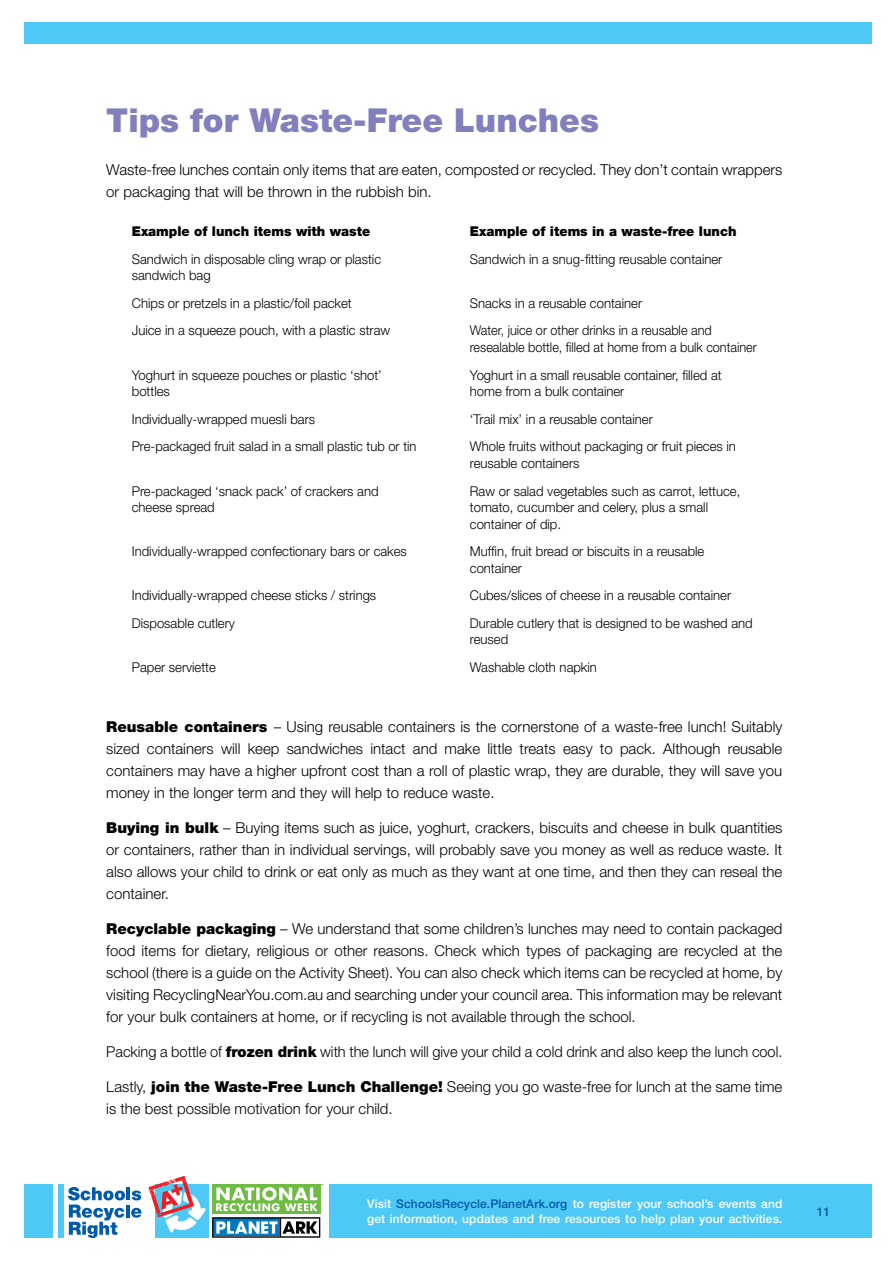
<style>
.page{position:relative;width:893px;height:1263px;background:#fff}
.page>*{position:absolute;margin:0;border:0;box-sizing:border-box;transform-origin:0 0}
.t1{font:900 33px "Helvetica Neue";color:#817fbc}
.t2{font:300 15px/22px "Helvetica Neue";color:#000;text-align:justify}
.t3{font:300 13.5px/16.5px "Helvetica Neue";color:#000}
.t4{font:300 13.5px/16.5px "Helvetica Neue";color:#000;scale:.94 1}
.t5{font:900 13.5px "Helvetica Neue";color:#000}
.t6{font:300 13.5px "Helvetica Neue";color:#000;scale:.96 1}
.t7{font:500 12px/14.4px "Helvetica Neue";letter-spacing:.01em;color:#fff}
.t8{font:500 12px "Helvetica Neue";color:#005baa}
.s1{font-weight:900}
.s2{color:#005baa}
.s3{color:#fff}
</style>
<div class="page">
<div style="left:329px;top:1184px;width:542px;height:53px;background:#4ec9f5"></div>
<div style="left:24px;top:1184px;width:28px;height:53px;background:#4ec9f5"></div>
<div style="left:24px;top:22px;width:847px;height:22px;background:#4ec9f5"></div>
<div style="left:155px;top:1184px;width:54px;height:54px;background:#4ec9f5"></div>
<svg style="left:212px;top:1217px;width:108px;height:21px"></svg>
<div style="left:212px;top:1184px;width:108px;height:30px;background:#6fbc44"></div>
<svg style="left:216px;top:1184px;width:107px;height:27px"></svg>
<div style="left:58px;top:1184px;width:6px;height:54px;background:#4ec9f5"></div>
<svg style="left:148px;top:1176px;width:58px;height:56px"></svg>
<svg style="left:68px;top:1187px;width:73px;height:51px"></svg>
<h1 class="t1" style="left:106px;top:100px;width:494px">Tips for Waste-Free Lunches</h1>
<p class="t2" style="left:106px;top:158px;width:678px">Waste-free lunches contain only items that are eaten, composted or recycled. They don’t contain wrappers or packaging that will be thrown in the rubbish bin.</p>
<p class="t5" style="left:132px;top:223px;width:240px">Example of lunch items with waste</p>
<p class="t5" style="left:470px;top:223px;width:268px">Example of items in a waste-free lunch</p>
<p class="t3" style="left:132px;top:250px;width:251px">Sandwich in disposable cling wrap or plastic sandwich bag</p>
<p class="t3" style="left:470px;top:250px;width:254px">Sandwich in a snug-fitting reusable container</p>
<p class="t3" style="left:132px;top:294px;width:221px">Chips or pretzels in a plastic/foil packet</p>
<p class="t3" style="left:470px;top:294px;width:174px">Snacks in a reusable container</p>
<p class="t3" style="left:132px;top:322px;width:260px">Juice in a squeeze pouch, with a plastic straw</p>
<p class="t4" style="left:470px;top:322px;width:307px">Water, juice or other drinks in a reusable and resealable bottle, filled at home from a bulk container</p>
<p class="t3" style="left:132px;top:366px;width:252px">Yoghurt in squeeze pouches or plastic ‘shot’ bottles</p>
<p class="t3" style="left:470px;top:366px;width:253px">Yoghurt in a small reusable container, filled at home from a bulk container</p>
<p class="t3" style="left:132px;top:410px;width:185px">Individually-wrapped muesli bars</p>
<p class="t3" style="left:470px;top:410px;width:184px">‘Trail mix’ in a reusable container</p>
<p class="t6" style="left:132px;top:438px;width:298px">Pre-packaged fruit salad in a small plastic tub or tin</p>
<p class="t3" style="left:470px;top:438px;width:268px">Whole fruits without packaging or fruit pieces in reusable containers</p>
<p class="t3" style="left:132px;top:482px;width:248px">Pre-packaged ‘snack pack’ of crackers and cheese spread</p>
<p class="t3" style="left:470px;top:482px;width:272px">Raw or salad vegetables such as carrot, lettuce, tomato, cucumber and celery, plus a small container of dip.</p>
<p class="t3" style="left:132px;top:543px;width:277px">Individually-wrapped confectionary bars or cakes</p>
<p class="t3" style="left:470px;top:543px;width:236px">Muffin, fruit bread or biscuits in a reusable container</p>
<p class="t3" style="left:132px;top:587px;width:246px">Individually-wrapped cheese sticks / strings</p>
<p class="t3" style="left:470px;top:587px;width:263px">Cubes/slices of cheese in a reusable container</p>
<p class="t3" style="left:132px;top:615px;width:105px">Disposable cutlery</p>
<p class="t3" style="left:470px;top:615px;width:284px">Durable cutlery that is designed to be washed and reused</p>
<p class="t3" style="left:132px;top:659px;width:86px">Paper serviette</p>
<p class="t3" style="left:470px;top:659px;width:129px">Washable cloth napkin</p>
<p class="t2" style="left:106px;top:715px;width:678px"><span class="s1">Reusable containers</span> – Using reusable containers is the cornerstone of a waste-free lunch! Suitably sized containers will keep sandwiches intact and make little treats easy to pack. Although reusable containers may have a higher upfront cost than a roll of plastic wrap, they are durable, they will save you money in the longer term and they will help to reduce waste.</p>
<p class="t2" style="left:106px;top:816px;width:678px"><span class="s1">Buying in bulk</span> – Buying items such as juice, yoghurt, crackers, biscuits and cheese in bulk quantities or containers, rather than in individual servings, will probably save you money as well as reduce waste. It also allows your child to drink or eat only as much as they want at one time, and then they can reseal the container.</p>
<p class="t2" style="left:106px;top:917px;width:678px"><span class="s1">Recyclable packaging</span> – We understand that some children’s lunches may need to contain packaged food items for dietary, religious or other reasons. Check which types of packaging are recycled at the school (there is a guide on the Activity Sheet). You can also check which items can be recycled at home, by visiting RecyclingNearYou.com.au and searching under your council area. This information may be relevant for your bulk containers at home, or if recycling is not available through the school.</p>
<p class="t2" style="left:106px;top:1040px;width:678px">Packing a bottle of <span class="s1">frozen drink</span> with the lunch will give your child a cold drink and also keep the lunch cool.</p>
<p class="t2" style="left:106px;top:1075px;width:678px">Lastly, <span class="s1">join the Waste-Free Lunch Challenge!</span> Seeing you go waste-free for lunch at the same time is the best possible motivation for your child.</p>
<p class="t7" style="left:367px;top:1197px;width:417px">Visit <span class="s2">SchoolsRecycle.PlanetArk.org</span> to register your school’s events and get information, updates and free resources to help plan your activities.</p>
<p class="t8" style="left:817px;top:1204px;width:31px">11 <span class="s3">11</span></p>
</div>
